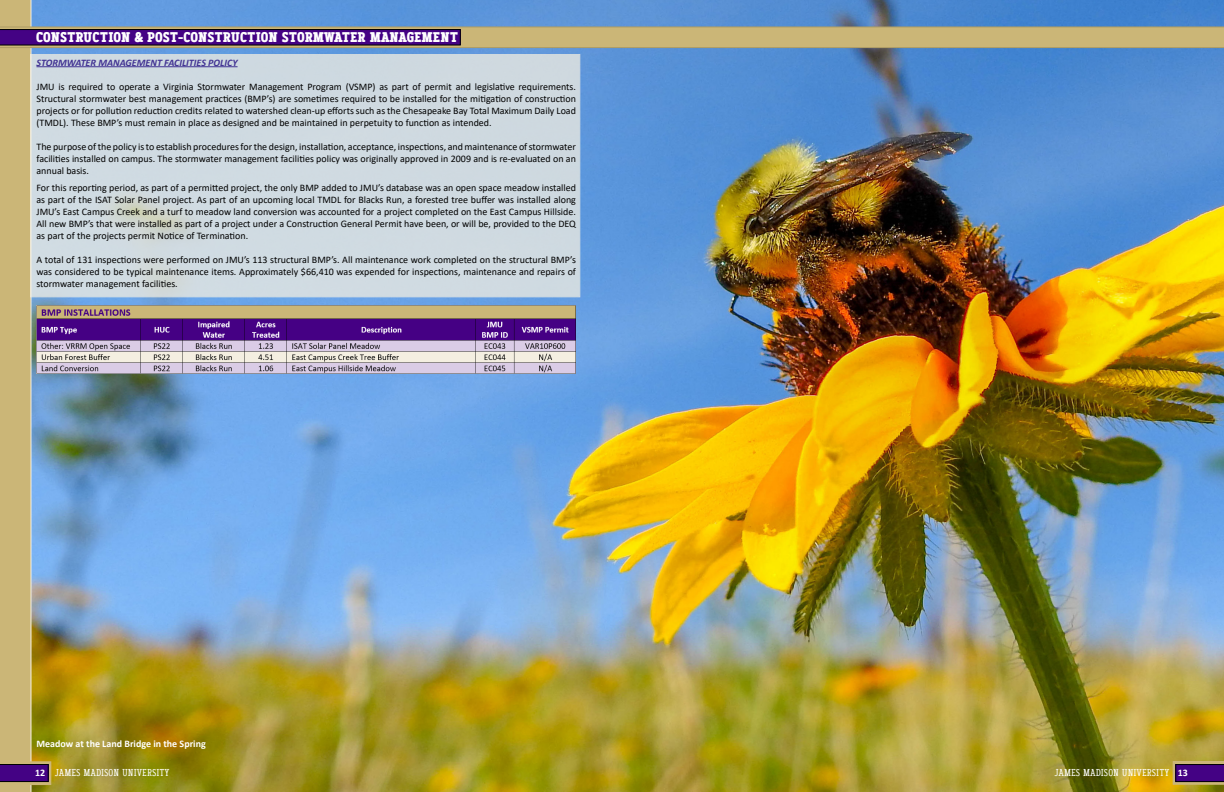
<style>
.page{position:relative;width:1224px;height:792px;background:#fff}
.page>*{position:absolute;margin:0;border:0;box-sizing:border-box;transform-origin:0 0}
.t1{font:700 14px "Artegra Slab Condensed";color:#fff}
.t2{font:10px/12px "Calibri";color:#000;text-align:justify}
.t3{font:10px "Artegra Slab Condensed";color:#fff}
.t4{font:italic 700 10px "Calibri";color:#423393}
.t5{font:700 10px "Calibri";color:#fff}
.s1{font-family:"Calibri";font-weight:700}
</style>
<div class="page">
<img style="left:0;top:0;width:1224px;height:792px">
<div style="left:30px;top:54px;width:550px;height:243px;background:#cfdae1;border:1px solid #f4efe1"></div>
<hr style="left:36px;top:66px;width:202px;height:1px;background:#423393">
<img style="left:36px;top:306px;width:540px;height:67px">
<h1 class="t1" style="left:36px;top:26px;width:424px">CONSTRUCTION &amp; POST-CONSTRUCTION STORMWATER MANAGEMENT</h1>
<p class="t4" style="left:36px;top:55px;width:203px">STORMWATER MANAGEMENT FACILITIES POLICY</p>
<p class="t2" style="left:36px;top:80px;width:541px">JMU is required to operate a Virginia Stormwater Management Program (VSMP) as part of permit and legislative requirements.<br>Structural stormwater best management practices (BMP’s) are sometimes required to be installed for the mitigation of construction projects or for pollution reduction credits related to watershed clean-up efforts such as the Chesapeake Bay Total Maximum Daily Load (TMDL). These BMP’s must remain in place as designed and be maintained in perpetuity to function as intended.</p>
<p class="t2" style="left:36px;top:140px;width:541px">The purpose of the policy is to establish procedures for the design, installation, acceptance, inspections, and maintenance of stormwater facilities installed on campus. The stormwater management facilities policy was originally approved in 2009 and is re-evaluated on an annual basis.</p>
<p class="t2" style="left:36px;top:181px;width:541px">For this reporting period, as part of a permitted project, the only BMP added to JMU’s database was an open space meadow installed as part of the ISAT Solar Panel project. As part of an upcoming local TMDL for Blacks Run, a forested tree buffer was installed along JMU’s East Campus Creek and a turf to meadow land conversion was accounted for a project completed on the East Campus Hillside.<br>All new BMP’s that were installed as part of a project under a Construction General Permit have been, or will be, provided to the DEQ as part of the projects permit Notice of Termination.</p>
<p class="t2" style="left:36px;top:253px;width:541px">A total of 131 inspections were performed on JMU’s 113 structural BMP’s. All maintenance work completed on the structural BMP’s was considered to be typical maintenance items. Approximately $66,410 was expended for inspections, maintenance and repairs of stormwater management facilities.</p>
<p class="t5" style="left:36px;top:737px;width:171px">Meadow at the Land Bridge in the Spring</p>
<p class="t3" style="left:35px;top:765px;width:136px"><span class="s1">12</span> JAMES MADISON UNIVERSITY</p>
<p class="t3" style="left:1054px;top:765px;width:135px">JAMES MADISON UNIVERSITY <span class="s1">13</span></p>
</div>
